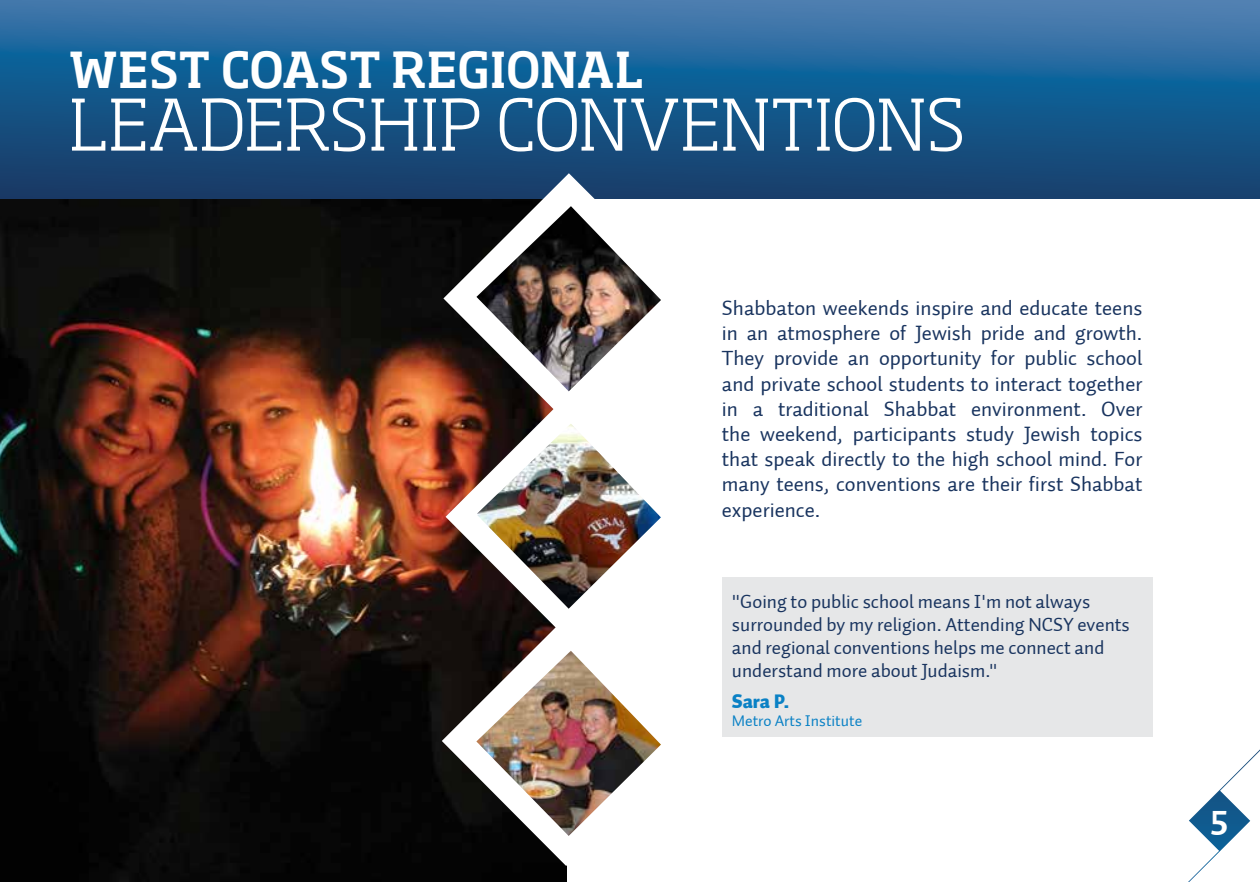
<style>
.page{position:relative;width:1260px;height:882px;background:#fff}
.page>*{position:absolute;margin:0;border:0;box-sizing:border-box;transform-origin:0 0}
.t1{font:300 70px "Soho Std";color:#fff}
.t2{font:500 49px "Soho Std";letter-spacing:-.015em;color:#fff}
.t3{font:700 38.5px "Auto 1";color:#fff}
.t4{font:21px/25.2px "Auto 1";color:#19345f;text-align:justify}
.t5{font:19.25px/23.1px "Auto 1";color:#19345f}
.t6{font:900 19.25px "Auto 1";color:#0a81c5}
.t7{font:15.75px "Auto 1";color:#0a81c5}
</style>
<div class="page">
<div style="left:722px;top:577px;width:431px;height:160px;background:#e6e7e8"></div>
<img style="left:0;top:198px;width:567px;height:684px">
<svg style="left:0;top:0;width:1260px;height:198px;background:#1e5b8e"></svg>
<svg style="left:443px;top:173px;width:251px;height:250px"></svg>
<svg style="left:446px;top:392px;width:248px;height:224px"></svg>
<svg style="left:442px;top:616px;width:125px;height:250px;fill:#110f0c"></svg>
<img style="left:477px;top:424px;width:184px;height:185px">
<img style="left:476px;top:206px;width:185px;height:185px">
<img style="left:476px;top:651px;width:185px;height:185px">
<svg style="left:1188px;top:749px;width:72px;height:133px"></svg>
<h2 class="t2" style="left:69px;top:38px;width:577px">WEST COAST REGIONAL</h2>
<h1 class="t1" style="left:69px;top:81px;width:898px">LEADERSHIP CONVENTIONS</h1>
<p class="t4" style="left:722px;top:296px;width:422px">Shabbaton weekends inspire and educate teens in an atmosphere of Jewish pride and growth.<br>They provide an opportunity for public school and private school students to interact together in a traditional Shabbat environment. Over the weekend, participants study Jewish topics that speak directly to the high school mind. For many teens, conventions are their first Shabbat experience.</p>
<p class="t5" style="left:732px;top:590px;width:399px">"Going to public school means I'm not always surrounded by my religion. Attending NCSY events and regional conventions helps me connect and understand more about Judaism."</p>
<p class="t6" style="left:732px;top:688px;width:59px">Sara P.</p>
<p class="t7" style="left:732px;top:711px;width:132px">Metro Arts Institute</p>
<h3 class="t3" style="left:1211px;top:791px;width:19px">5</h3>
</div>
